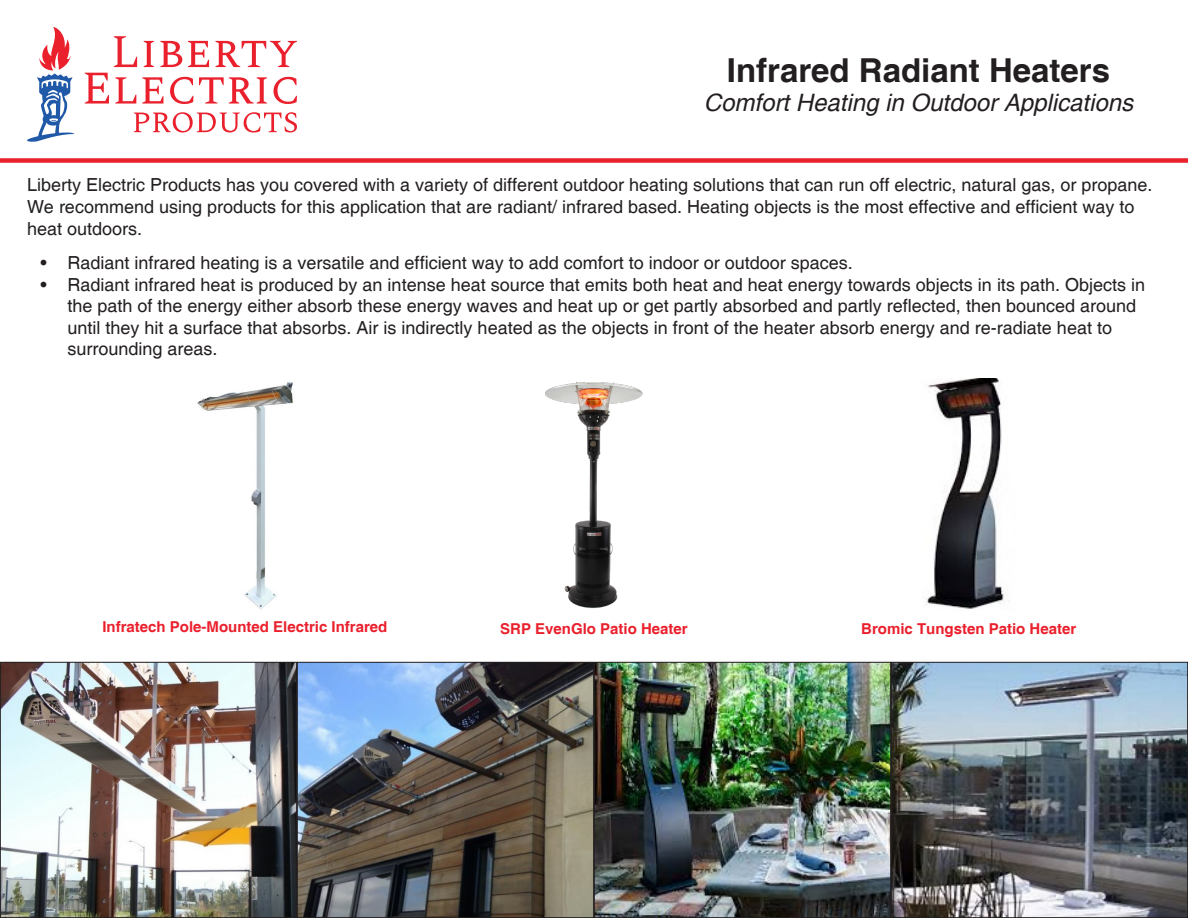
<style>
.page{position:relative;width:1188px;height:918px;background:#fff}
.page>*{position:absolute;margin:0;border:0;box-sizing:border-box;transform-origin:0 0}
.t1{font:700 33px "Helvetica";color:#231f20}
.t2{font:italic 24px "Helvetica";color:#231f20}
.t3{font:18px/21.6px "Helvetica";color:#231f20}
.t4{font:700 15px "Helvetica";color:#ea202d}
</style>
<div class="page">
<div style="left:0;top:158px;width:1188px;height:5px;background:#ea202d"></div>
<svg style="left:114px;top:36px;width:23px;height:31px"></svg>
<svg style="left:144px;top:41px;width:10px;height:26px"></svg>
<svg style="left:160px;top:41px;width:22px;height:26px"></svg>
<svg style="left:188px;top:41px;width:21px;height:26px"></svg>
<svg style="left:215px;top:41px;width:82px;height:26px"></svg>
<svg style="left:134px;top:112px;width:163px;height:20px"></svg>
<svg style="left:85px;top:73px;width:24px;height:31px"></svg>
<svg style="left:115px;top:77px;width:21px;height:27px"></svg>
<svg style="left:142px;top:77px;width:21px;height:27px"></svg>
<svg style="left:170px;top:77px;width:97px;height:27px"></svg>
<svg style="left:274px;top:77px;width:23px;height:27px"></svg>
<svg style="left:27px;top:27px;width:48px;height:115px"></svg>
<img style="left:2px;top:664px;width:293px;height:252px">
<div style="left:0;top:662px;width:297px;height:256px;border:1px solid #231f20"></div>
<div style="left:295px;top:660px;width:310px;height:258px;background:#231f20;opacity:.5"></div>
<div style="left:297px;top:662px;width:297px;height:256px;border:1px solid #231f20"></div>
<div style="left:888px;top:659px;width:300px;height:259px;background:#231f20;opacity:.5"></div>
<div style="left:891px;top:662px;width:297px;height:256px;border:1px solid #231f20"></div>
<img style="left:197px;top:382px;width:96px;height:227px">
<img style="left:545px;top:381px;width:98px;height:228px">
<img style="left:926px;top:379px;width:81px;height:230px">
<div style="left:591px;top:659px;width:312px;height:259px;background:#231f20;opacity:.5"></div>
<div style="left:594px;top:662px;width:297px;height:256px;border:1px solid #231f20"></div>
<h1 class="t1" style="left:727px;top:50px;width:385px">Infrared Radiant Heaters</h1>
<h2 class="t2" style="left:704px;top:88px;width:431px">Comfort Heating in Outdoor Applications</h2>
<p class="t3" style="left:27px;top:175px;width:1127px">Liberty Electric Products has you covered with a variety of different outdoor heating solutions that can run off electric, natural gas, or propane.<br>We recommend using products for this application that are radiant/ infrared based. Heating objects is the most effective and efficient way to heat outdoors.</p>
<p class="t3" style="left:40px;top:252px;width:814px">• Radiant infrared heating is a versatile and efficient way to add comfort to indoor or outdoor spaces.</p>
<p class="t3" style="left:68px;top:274px;width:1079px;text-indent:-27px">• Radiant infrared heat is produced by an intense heat source that emits both heat and heat energy towards objects in its path. Objects in the path of the energy either absorb these energy waves and heat up or get partly absorbed and partly reflected, then bounced around until they hit a surface that absorbs. Air is indirectly heated as the objects in front of the heater absorb energy and re-radiate heat to surrounding areas.</p>
<p class="t4" style="left:102px;top:617px;width:287px">Infratech Pole-Mounted Electric Infrared</p>
<p class="t4" style="left:500px;top:619px;width:189px">SRP EvenGlo Patio Heater</p>
<p class="t4" style="left:861px;top:619px;width:217px">Bromic Tungsten Patio Heater</p>
</div>
